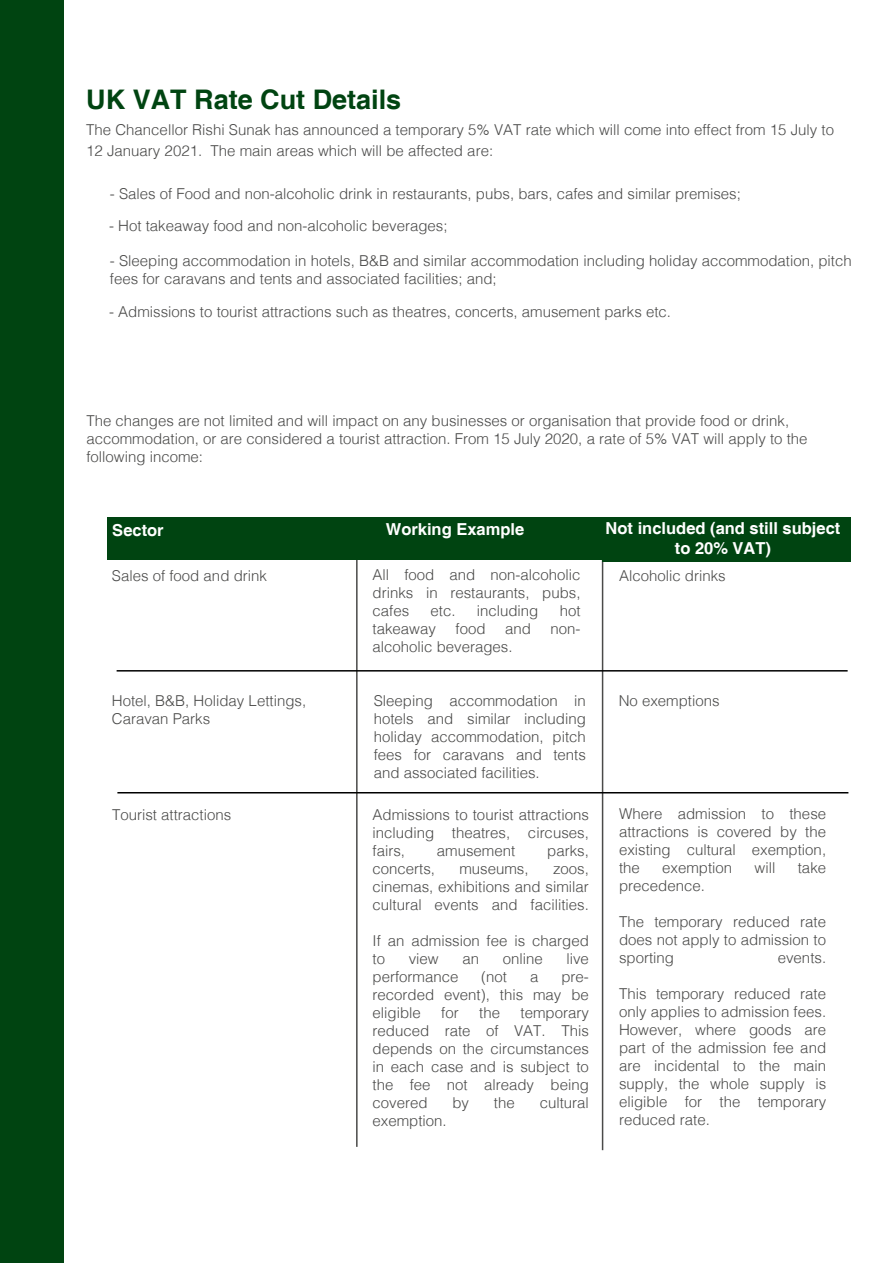
<style>
.page{position:relative;width:893px;height:1263px;background:#fff}
.page>*{position:absolute;margin:0;border:0;box-sizing:border-box;transform-origin:0 0}
.t1{font:700 27px "Helvetica";color:#041}
.t2{font:700 16.5px/19.8px "Helvetica";color:#fff;text-align:center}
.t3{font:300 15px/18px "Helvetica";color:#4a4a49;text-align:justify}
.s1{color:#004311}
</style>
<div class="page">
<hr style="left:601px;top:526px;width:3px;height:624px;background:#4a4a49">
<hr style="left:356px;top:524px;width:2px;height:623px;background:#4a4a49">
<div style="left:107px;top:517px;width:248px;height:43px;background:#041"></div>
<div style="left:356px;top:517px;width:248px;height:43px;background:#041"></div>
<div style="left:602px;top:517px;width:249px;height:45px;background:#041"></div>
<hr style="left:117px;top:669px;width:731px;height:3px;background:#000">
<hr style="left:117px;top:791px;width:731px;height:3px;background:#000">
<div style="left:0;top:0;width:63px;height:1263px;background:#041"></div>
<h1 class="t1" style="left:86px;top:83px;width:317px">UK VAT Rate Cut <span class="s1">Deta</span>ils</h1>
<p class="t3" style="left:86px;top:119px;width:749px;line-height:20.9px">The Chancellor Rishi Sunak has announced a temporary 5% VAT rate which will come into effect from 15 July to<br>12 January 2021. The main areas which will be affected are:</p>
<p class="t3" style="left:110px;top:184px;width:633px">- Sales of Food and non-alcoholic drink in restaurants, pubs, bars, cafes and similar premises;</p>
<p class="t3" style="left:109px;top:217px;width:340px">- Hot takeaway food and non-alcoholic beverages;</p>
<p class="t3" style="left:110px;top:252px;width:743px">- Sleeping accommodation in hotels, B&amp;B and similar accommodation including holiday accommodation, pitch fees for caravans and tents and associated facilities; and;</p>
<p class="t3" style="left:109px;top:303px;width:563px">- Admissions to tourist attractions such as theatres, concerts, amusement parks etc.</p>
<p class="t3" style="left:86px;top:412px;width:723px;text-align:left">The changes are not limited and will impact on any businesses or organisation that provide food or drink, accommodation, or are considered a tourist attraction. From 15 July 2020, a rate of 5% VAT will apply to the following income:</p>
<p class="t2" style="left:112px;top:521px;width:53px">Sector</p>
<p class="t3" style="left:112px;top:567px;width:157px">Sales of food and drink</p>
<p class="t2" style="left:386px;top:521px;width:140px">Working Example</p>
<p class="t2" style="left:606px;top:519px;width:236px">Not included (and still subject to 20% VAT)</p>
<p class="t3" style="left:373px;top:566px;width:209px">All food and non-alcoholic drinks in restaurants, pubs, cafes</p>
<p class="t3" style="left:619px;top:567px;width:108px">Alcoholic drinks</p>
<p class="t3" style="left:430px;top:602px;width:27px">etc.</p>
<p class="t3" style="left:477px;top:602px;width:63px">including</p>
<p class="t3" style="left:560px;top:602px;width:22px">hot</p>
<p class="t3" style="left:373px;top:620px;width:65px">takeaway</p>
<p class="t3" style="left:455px;top:620px;width:32px">food</p>
<p class="t3" style="left:505px;top:620px;width:27px">and</p>
<p class="t3" style="left:551px;top:620px;width:32px">non-</p>
<p class="t3" style="left:373px;top:638px;width:142px">alcoholic beverages.</p>
<p class="t3" style="left:112px;top:691px;width:196px">Hotel, B&amp;B, Holiday Lettings,<br>Caravan Parks</p>
<p class="t3" style="left:374px;top:691px;width:214px">Sleeping accommodation in hotels and similar including holiday accommodation, pitch fees for caravans and tents and associated facilities.</p>
<p class="t3" style="left:619px;top:691px;width:102px">No exemptions</p>
<p class="t3" style="left:112px;top:806px;width:121px">Tourist attractions</p>
<p class="t3" style="left:372px;top:805px;width:218px">Admissions to tourist attractions including theatres, circuses, fairs,</p>
<p class="t3" style="left:619px;top:805px;width:209px">Where admission to these attractions is covered by the existing cultural exemption, the</p>
<p class="t3" style="left:437px;top:841px;width:80px">amusement</p>
<p class="t3" style="left:547px;top:841px;width:43px">parks,</p>
<p class="t3" style="left:662px;top:859px;width:72px">exemption</p>
<p class="t3" style="left:755px;top:859px;width:22px">will</p>
<p class="t3" style="left:798px;top:859px;width:30px">take</p>
<p class="t3" style="left:619px;top:877px;width:87px">precedence.</p>
<p class="t3" style="left:619px;top:913px;width:209px">The temporary reduced rate does not apply to admission to sporting</p>
<p class="t3" style="left:372px;top:859px;width:64px">concerts,</p>
<p class="t3" style="left:459px;top:859px;width:71px">museums,</p>
<p class="t3" style="left:372px;top:859px;width:218px;text-indent:180px">zoos, cinemas, exhibitions and similar cultural events and facilities.</p>
<p class="t3" style="left:372px;top:931px;width:218px">If an admission fee is charged to</p>
<p class="t3" style="left:409px;top:949px;width:32px">view</p>
<p class="t3" style="left:462px;top:949px;width:18px">an</p>
<p class="t3" style="left:503px;top:949px;width:42px">online</p>
<p class="t3" style="left:566px;top:949px;width:24px">live</p>
<p class="t3" style="left:372px;top:967px;width:87px">performance</p>
<p class="t3" style="left:481px;top:967px;width:27px">(not</p>
<p class="t3" style="left:530px;top:967px;width:10px">a</p>
<p class="t3" style="left:778px;top:949px;width:50px">events.</p>
<p class="t3" style="left:619px;top:985px;width:209px">This temporary reduced rate only applies to admission fees.<br>However, where goods are part of the admission fee and are incidental to the main supply, the whole supply is eligible for the temporary reduced rate.</p>
<p class="t3" style="left:372px;top:967px;width:218px;text-indent:189px">pre&shy;recorded event), this may be eligible</p>
<p class="t3" style="left:441px;top:1003px;width:19px">for</p>
<p class="t3" style="left:479px;top:1003px;width:22px">the</p>
<p class="t3" style="left:372px;top:1003px;width:218px;text-indent:148px">temporary reduced rate of VAT. This depends on the circumstances in each case and is subject to the fee not already being covered</p>
<p class="t3" style="left:452px;top:1093px;width:18px">by</p>
<p class="t3" style="left:494px;top:1093px;width:22px">the</p>
<p class="t3" style="left:540px;top:1093px;width:51px">cultural</p>
<p class="t3" style="left:372px;top:1111px;width:76px">exemption.</p>
</div>
